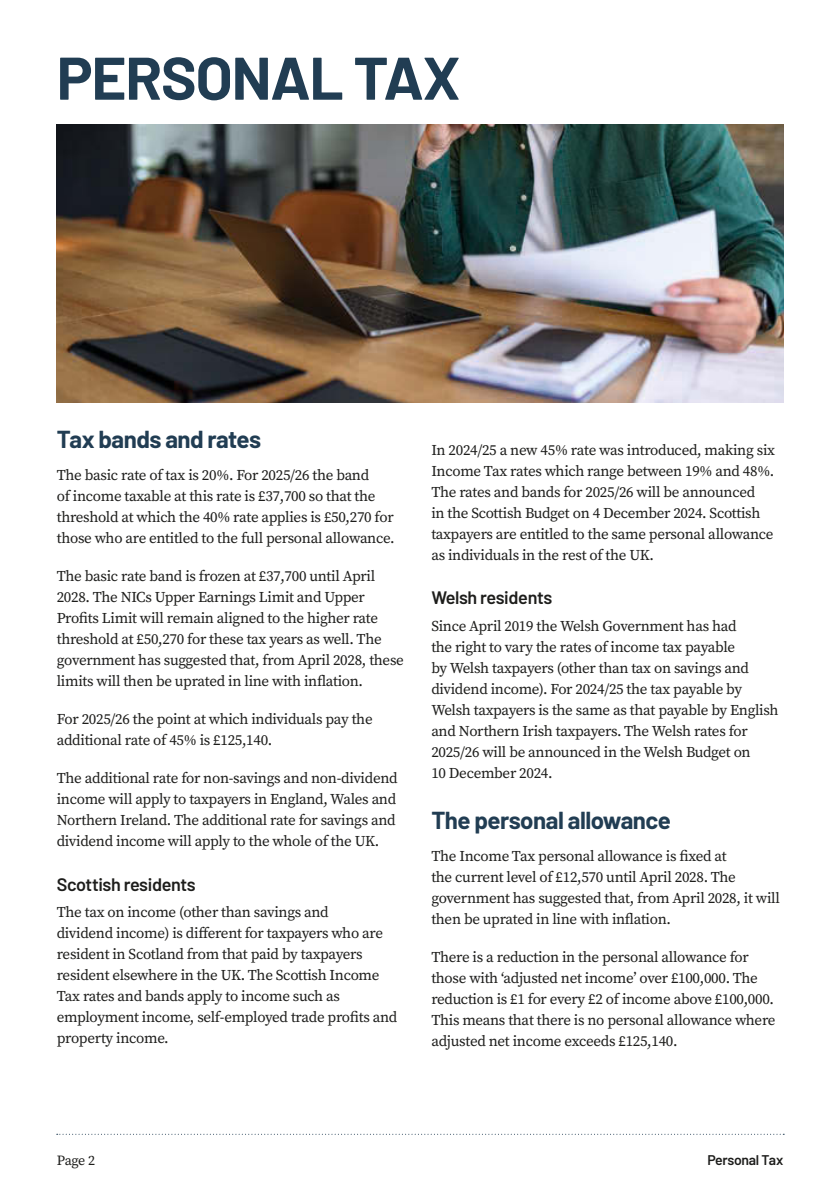
<style>
.page{position:relative;width:840px;height:1191px;background:#fff}
.page>*{position:absolute;margin:0;border:0;box-sizing:border-box;transform-origin:0 0}
.t1{font:700 60px "Barlow";letter-spacing:-.02em;color:#213d53}
.t2{font:700 24px "Barlow";letter-spacing:-.02em;color:#213d53}
.t3{font:600 18px "Barlow";letter-spacing:-.02em;color:#1d1d1b}
.t4{font:15px/21px "Source Serif Pro";letter-spacing:-.02em;color:#1d1d1b}
.t5{font:600 14px "Barlow";letter-spacing:-.02em;color:#1d1d1b}
.t6{font:14px "Source Serif Pro";color:#1d1d1b}
</style>
<div class="page">
<svg style="left:57px;top:1133px;width:724px;height:1px"></svg>
<img style="left:57px;top:125px;width:725px;height:278px">
<h1 class="t1" style="left:57px;top:34px;width:405px">PERSONAL TAX</h1>
<h2 class="t2" style="left:57px;top:421px;width:206px">Tax bands and rates</h2>
<p class="t4" style="left:57px;top:464px;width:339px">The basic rate of tax is 20%. For 2025/26 the band<br>of income taxable at this rate is £37,700 so that the threshold at which the 40% rate applies is £50,270 for those who are entitled to the full personal allowance.</p>
<p class="t4" style="left:57px;top:565px;width:348px">The basic rate band is frozen at £37,700 until April 2028. The NICs Upper Earnings Limit and Upper Profits Limit will remain aligned to the higher rate threshold at £50,270 for these tax years as well. The government has suggested that, from April 2028, these limits will then be uprated in line with inflation.</p>
<p class="t4" style="left:57px;top:708px;width:317px">For 2025/26 the point at which individuals pay the additional rate of 45% is £125,140.</p>
<p class="t4" style="left:57px;top:767px;width:342px">The additional rate for non-savings and non-dividend income will apply to taxpayers in England, Wales and Northern Ireland. The additional rate for savings and dividend income will apply to the whole of the UK.</p>
<p class="t3" style="left:57px;top:871px;width:140px">Scottish residents</p>
<p class="t4" style="left:57px;top:902px;width:342px">The tax on income (other than savings and<br>dividend income) is different for taxpayers who are resident in Scotland from that paid by taxpayers resident elsewhere in the UK. The Scottish Income Tax rates and bands apply to income such as employment income, self-employed trade profits and property income.</p>
<p class="t4" style="left:431px;top:439px;width:345px">In 2024/25 a new 45% rate was introduced, making six Income Tax rates which range between 19% and 48%.<br>The rates and bands for 2025/26 will be announced<br>in the Scottish Budget on 4 December 2024. Scottish taxpayers are entitled to the same personal allowance as individuals in the rest of the UK.</p>
<p class="t3" style="left:431px;top:584px;width:122px">Welsh residents</p>
<p class="t4" style="left:431px;top:615px;width:348px">Since April 2019 the Welsh Government has had<br>the right to vary the rates of income tax payable<br>by Welsh taxpayers (other than tax on savings and dividend income). For 2024/25 the tax payable by Welsh taxpayers is the same as that payable by English and Northern Irish taxpayers. The Welsh rates for 2025/26 will be announced in the Welsh Budget on<br>10 December 2024.</p>
<h2 class="t2" style="left:431px;top:802px;width:241px">The personal allowance</h2>
<p class="t4" style="left:431px;top:845px;width:350px">The Income Tax personal allowance is fixed at<br>the current level of £12,570 until April 2028. The government has suggested that, from April 2028, it will then be uprated in line with inflation.</p>
<p class="t4" style="left:431px;top:946px;width:345px">There is a reduction in the personal allowance for those with ‘adjusted net income’ over £100,000. The reduction is £1 for every £2 of income above £100,000.<br>This means that there is no personal allowance where adjusted net income exceeds £125,140.</p>
<p class="t6" style="left:57px;top:1150px;width:40px">Page 2</p>
<p class="t5" style="left:707px;top:1149px;width:77px">Personal Tax</p>
</div>
